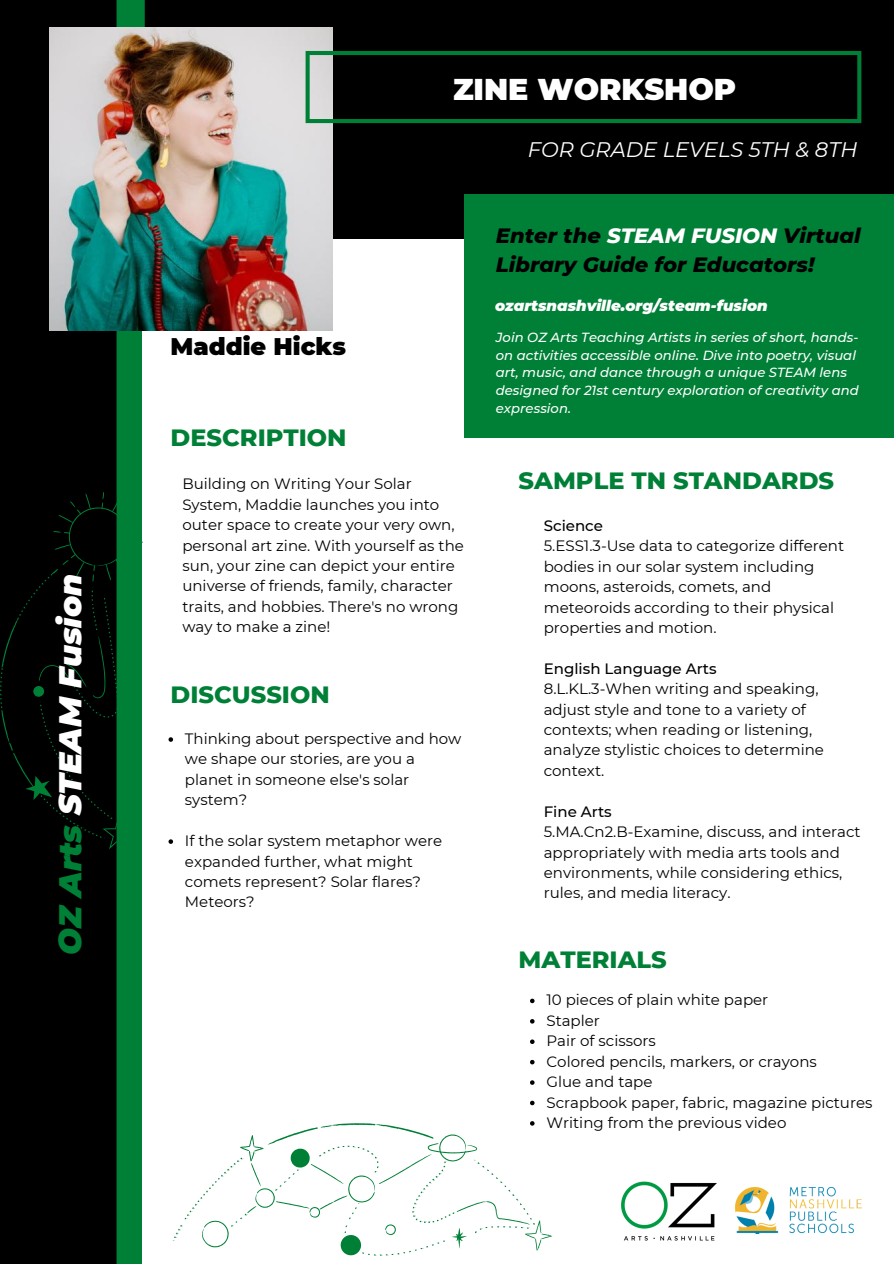
<style>
.page{position:relative;width:894px;height:1264px;background:#fff}
.page>*{position:absolute;margin:0;border:0;box-sizing:border-box;transform-origin:0 0}
.t1{font:italic 900 31.5px "Montserrat";color:#fff}
.t2{font:900 30px "Montserrat";color:#fff}
.t3{font:800 24px "Montserrat";color:#008037}
.t4{font:900 24px "Montserrat";color:#000}
.t5{font:italic 800 21.15px/28.7px "Montserrat";color:#000}
.t6{font:italic 21px "Montserrat";color:#fff}
.t7{font:15px/20.4px "Montserrat";color:#000}
.t8{font:500 15px "Montserrat";color:#000}
.t9{font:italic 900 15px "Montserrat";color:#fff}
.t10{font:italic 500 13.2px/17.9px "Montserrat";color:#fff}
.s1{color:#008037}
.s2{color:#fff}
</style>
<div class="page">
<div style="left:0;top:0;width:893px;height:1263px;background:#000"></div>
<svg style="left:116px;top:0;width:29px;height:1263px;background:#007833"></svg>
<div style="left:143px;top:239px;width:750px;height:1024px;background:#fff"></div>
<img style="left:49px;top:27px;width:283px;height:303px">
<svg style="left:305px;top:51px;width:556px;height:72px"></svg>
<div style="left:464px;top:195px;width:429px;height:243px;background:#008037"></div>
<img style="left:621px;top:1181px;width:96px;height:60px">
<svg style="left:130px;top:1123px;width:423px;height:140px"></svg>
<img style="left:735px;top:1187px;width:126px;height:45px">
<svg style="left:168px;top:737px;width:5px;height:4px"></svg>
<svg style="left:168px;top:839px;width:5px;height:4px"></svg>
<svg style="left:0;top:492px;width:143px;height:357px"></svg>
<svg style="left:530px;top:998px;width:4px;height:5px"></svg>
<svg style="left:530px;top:1019px;width:4px;height:4px"></svg>
<svg style="left:530px;top:1039px;width:4px;height:5px"></svg>
<svg style="left:530px;top:1059px;width:4px;height:5px"></svg>
<svg style="left:530px;top:1080px;width:4px;height:4px"></svg>
<svg style="left:530px;top:1100px;width:4px;height:5px"></svg>
<svg style="left:530px;top:1121px;width:4px;height:4px"></svg>
<h1 class="t1" style="left:51px;top:954px;width:382px;rotate:-90deg"><span class="s1">OZ Arts</span> STEAM Fusion</h1>
<h2 class="t2" style="left:453px;top:71px;width:285px">ZINE WORKSHOP</h2>
<h3 class="t6" style="left:527px;top:137px;width:331px">FOR GRADE LEVELS 5TH &amp; 8TH</h3>
<h3 class="t5" style="left:495px;top:221px;width:366px">Enter the <span class="s2">STEAM FUSION</span> Virtual<br>Library Guide for Educators!</h3>
<h3 class="t4" style="left:170px;top:331px;width:177px">Maddie Hicks</h3>
<h3 class="t3" style="left:170px;top:423px;width:177px">DESCRIPTION</h3>
<p class="t7" style="left:182px;top:473px;width:283px">Building on Writing Your Solar System, Maddie launches you into outer space to create your very own, personal art zine. With yourself as the sun, your zine can depict your entire universe of friends, family, character traits, and hobbies. There's no wrong way to make a zine!</p>
<h3 class="t3" style="left:170px;top:680px;width:161px">DISCUSSION</h3>
<p class="t7" style="left:185px;top:728px;width:278px">Thinking about perspective and how we shape our stories, are you a planet in someone else's solar system?</p>
<p class="t7" style="left:185px;top:830px;width:259px">If the solar system metaphor were expanded further, what might comets represent? Solar flares?<br>Meteors?</p>
<p class="t9" style="left:495px;top:296px;width:274px">ozartsnashville.org/steam-fusion</p>
<p class="t10" style="left:495px;top:328px;width:364px">Join OZ Arts Teaching Artists in series of short, hands&shy;on activities accessible online. Dive into poetry, visual art, music, and dance through a unique STEAM lens designed for 21st century exploration of creativity and expression.</p>
<h3 class="t3" style="left:518px;top:465px;width:317px">SAMPLE TN STANDARDS</h3>
<p class="t8" style="left:543px;top:516px;width:61px">Science</p>
<p class="t7" style="left:543px;top:536px;width:302px">5.ESS1.3-Use data to categorize different bodies in our solar system including moons, asteroids, comets, and meteoroids according to their physical properties and motion.</p>
<p class="t8" style="left:543px;top:659px;width:174px">English Language Arts</p>
<p class="t7" style="left:543px;top:678px;width:281px">8.L.KL.3-When writing and speaking, adjust style and tone to a variety of contexts; when reading or listening, analyze stylistic choices to determine context.</p>
<p class="t8" style="left:543px;top:802px;width:70px">Fine Arts</p>
<p class="t7" style="left:543px;top:821px;width:318px">5.MA.Cn2.B-Examine, discuss, and interact appropriately with media arts tools and environments, while considering ethics, rules, and media literacy.</p>
<h3 class="t3" style="left:518px;top:944px;width:150px">MATERIALS</h3>
<p class="t7" style="left:546px;top:989px;width:327px">10 pieces of plain white paper<br>Stapler<br>Pair of scissors<br>Colored pencils, markers, or crayons<br>Glue and tape<br>Scrapbook paper, fabric, magazine pictures<br>Writing from the previous video</p>
</div>
